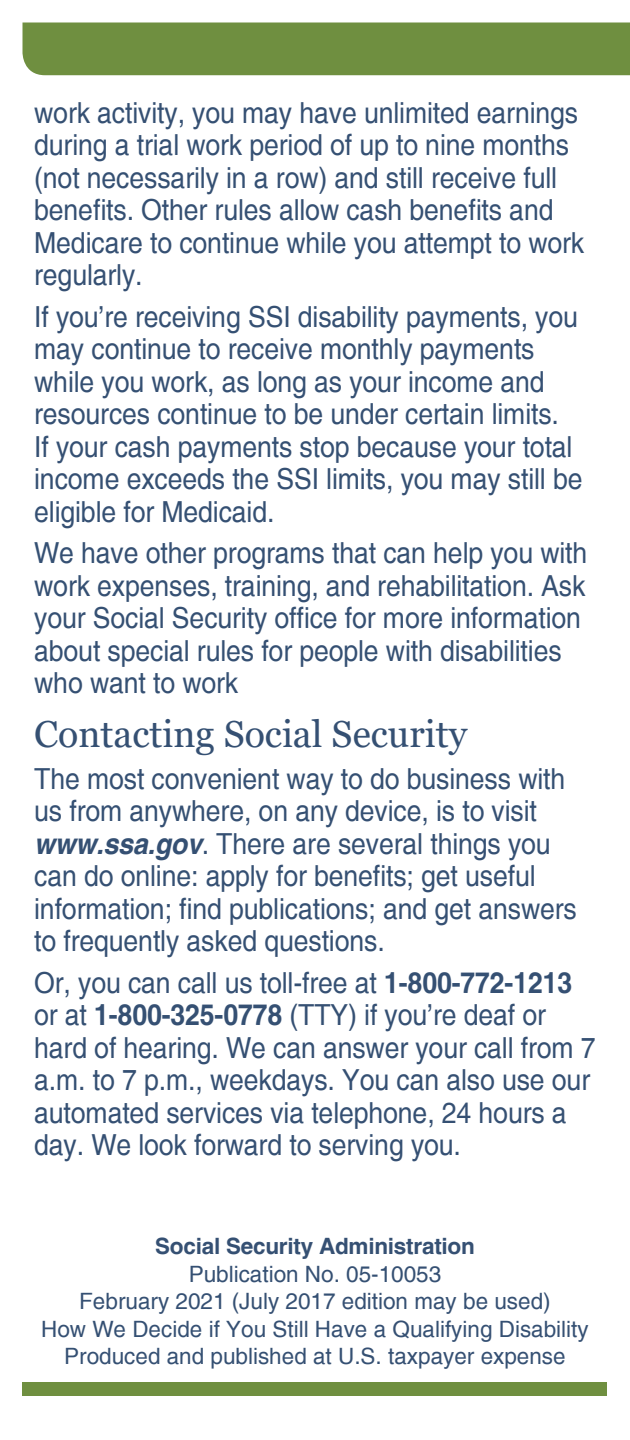
<style>
.page{position:relative;width:630px;height:1440px;background:#fff}
.page>*{position:absolute;margin:0;border:0;box-sizing:border-box;transform-origin:0 0}
.t1{font:37.5px "Georgia";color:#355073}
.t2{font:29px/32.5px "Helvetica";letter-spacing:-.005em;color:#355073;scale:.92 1}
.t3{font:22.5px "Helvetica";color:#355073}
.t4{font:700 22.5px "Helvetica";letter-spacing:-.01em;color:#355073}
.s1{font-weight:700;font-style:italic}
.s2{font-weight:700}
</style>
<div class="page">
<div style="left:22px;top:22px;width:608px;height:53px;background:#6f8f40"></div>
<div style="left:22px;top:1382px;width:586px;height:14px;background:#6f8f40"></div>
<p class="t2" style="left:34px;top:97px;width:599px">work activity, you may have unlimited earnings during a trial work period of up to nine months (not necessarily in a row) and still receive full benefits. Other rules allow cash benefits and Medicare to continue while you attempt to work regularly.</p>
<p class="t2" style="left:34px;top:301px;width:598px">If you’re receiving SSI disability payments, you may continue to receive monthly payments while you work, as long as your income and resources continue to be under certain limits.<br>If your cash payments stop because your total income exceeds the SSI limits, you may still be eligible for Medicaid.</p>
<p class="t2" style="left:34px;top:538px;width:603px">We have other programs that can help you with work expenses, training, and rehabilitation. Ask your Social Security office for more information about special rules for people with disabilities who want to work</p>
<h1 class="t1" style="left:34px;top:712px;width:434px">Contacting Social Security</h1>
<p class="t2" style="left:34px;top:764px;width:591px">The most convenient way to do business with us from anywhere, on any device, is to visit <span class="s1">www.ssa.gov</span>. There are several things you can do online: apply for benefits; get useful information; find publications; and get answers to frequently asked questions.</p>
<p class="t2" style="left:34px;top:968px;width:612px">Or, you can call us toll-free at <span class="s2">1-800-772-1213 </span>or at <span class="s2">1-800-325-0778</span> (TTY) if you’re deaf or hard of hearing. We can answer your call from 7 a.m. to 7 p.m., weekdays. You can also use our automated services via telephone, 24 hours a day. We look forward to serving you.</p>
<p class="t4" style="left:155px;top:1232px;width:321px">Social Security Administration</p>
<p class="t3" style="left:189px;top:1261px;width:254px">Publication No. 05-10053</p>
<p class="t3" style="left:79px;top:1288px;width:473px">February 2021 (July 2017 edition may be used)</p>
<p class="t3" style="left:41px;top:1316px;width:549px">How We Decide if You Still Have a Qualifying Disability</p>
<p class="t3" style="left:64px;top:1343px;width:503px">Produced and published at U.S. taxpayer expense</p>
</div>
